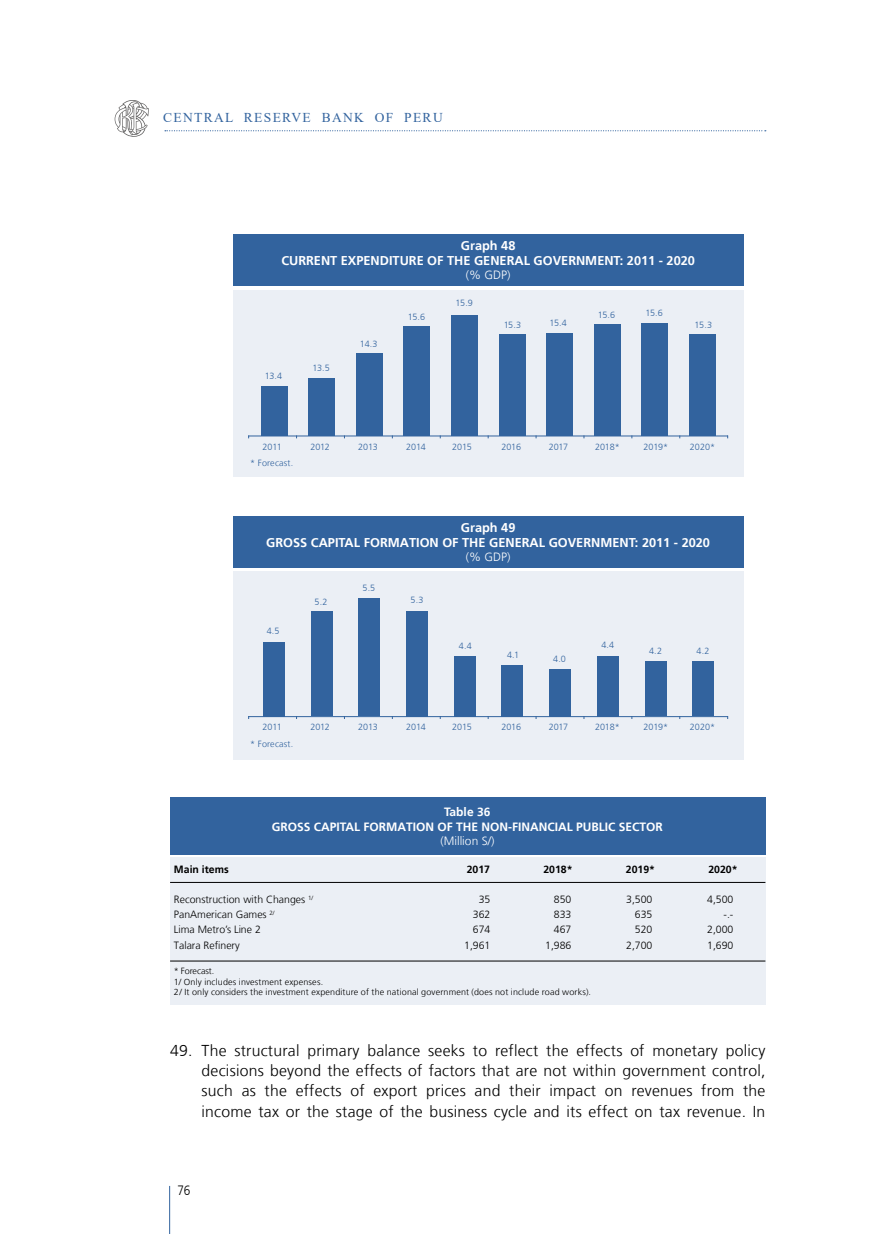
<style>
.page{position:relative;width:893px;height:1234px;background:#fff}
.page>*{position:absolute;margin:0;border:0;box-sizing:border-box;transform-origin:0 0}
.t1{font:300 15.75px/20.2px "Frutiger LT";letter-spacing:.015em;color:#000;text-align:justify}
.t2{font:13.5px "Times New Roman";letter-spacing:.1em;color:#32639e}
.t3{font:300 13.5px "Frutiger LT";color:#000;scale:.88 1}
.t4{font:700 12.75px/15.3px "Frutiger LT";color:#fff;text-align:center}
.t5{font:700 12px/14.4px "Frutiger LT";color:#fff;text-align:center}
.t6{font:300 12px "Frutiger LT";color:#fff}
.t7{font:300 10.5px "Frutiger LT";color:#000}
.t8{font:700 10.5px "Frutiger LT";color:#000}
.t9{font:300 9px "Frutiger LT";letter-spacing:-.015em;color:#32639e}
.t10{font:300 9px "Frutiger LT";letter-spacing:.025em;color:#32639e}
.t11{font:300 9px "Frutiger LT";letter-spacing:-.005em;color:#000}
.t12{font:300 8.85px/10.6px "Frutiger LT";letter-spacing:.015em;color:#000}
</style>
<div class="page">
<svg style="left:165px;top:130px;width:601px;height:1px"></svg>
<hr style="left:169px;top:1185px;width:1px;height:48px;background:#32639e">
<svg style="left:115px;top:100px;width:34px;height:37px"></svg>
<div style="left:233px;top:289px;width:510px;height:187px;background:#ebeff5"></div>
<div style="left:233px;top:234px;width:510px;height:51px;background:#32639e"></div>
<div style="left:261px;top:386px;width:26px;height:49px;background:#32639e"></div>
<div style="left:308px;top:378px;width:26px;height:57px;background:#32639e"></div>
<div style="left:356px;top:353px;width:26px;height:82px;background:#32639e"></div>
<div style="left:404px;top:326px;width:26px;height:109px;background:#32639e"></div>
<div style="left:451px;top:315px;width:27px;height:120px;background:#32639e"></div>
<div style="left:499px;top:334px;width:26px;height:101px;background:#32639e"></div>
<div style="left:690px;top:334px;width:26px;height:101px;background:#32639e"></div>
<div style="left:546px;top:333px;width:27px;height:102px;background:#32639e"></div>
<div style="left:594px;top:324px;width:26px;height:111px;background:#32639e"></div>
<div style="left:642px;top:324px;width:26px;height:111px;background:#32639e"></div>
<hr style="left:249px;top:435px;width:478px;height:1px;background:#32639e">
<div style="left:233px;top:571px;width:510px;height:188px;background:#ebeff5"></div>
<div style="left:233px;top:516px;width:510px;height:51px;background:#32639e"></div>
<div style="left:263px;top:642px;width:22px;height:74px;background:#32639e"></div>
<div style="left:311px;top:611px;width:21px;height:105px;background:#32639e"></div>
<div style="left:358px;top:598px;width:22px;height:118px;background:#32639e"></div>
<div style="left:406px;top:611px;width:22px;height:105px;background:#32639e"></div>
<div style="left:454px;top:656px;width:22px;height:60px;background:#32639e"></div>
<div style="left:502px;top:665px;width:21px;height:51px;background:#32639e"></div>
<div style="left:549px;top:669px;width:22px;height:47px;background:#32639e"></div>
<div style="left:597px;top:655px;width:22px;height:61px;background:#32639e"></div>
<div style="left:645px;top:661px;width:21px;height:55px;background:#32639e"></div>
<div style="left:692px;top:661px;width:22px;height:55px;background:#32639e"></div>
<hr style="left:249px;top:716px;width:478px;height:1px;background:#32639e">
<div style="left:170px;top:856px;width:595px;height:148px;background:#ebeff5"></div>
<div style="left:170px;top:797px;width:595px;height:57px;background:#32639e"></div>
<hr style="left:170px;top:881px;width:595px;height:1px;background:#000">
<hr style="left:170px;top:960px;width:595px;height:1px;background:#000">
<p class="t2" style="left:163px;top:107px;width:281px">CENTRAL RESERVE BANK OF PERU</p>
<p class="t4" style="left:281px;top:238px;width:415px">Graph 48<br>CURRENT EXPENDITURE OF THE GENERAL GOVERNMENT: 2011 - 2020</p>
<p class="t6" style="left:466px;top:268px;width:46px">(% GDP)</p>
<p class="t9" style="left:265px;top:370px;width:19px">13.4</p>
<p class="t9" style="left:312px;top:362px;width:19px">13.5</p>
<p class="t9" style="left:360px;top:338px;width:19px">14.3</p>
<p class="t9" style="left:408px;top:311px;width:19px">15.6</p>
<p class="t9" style="left:456px;top:298px;width:19px">15.9</p>
<p class="t9" style="left:598px;top:309px;width:19px">15.6</p>
<p class="t9" style="left:645px;top:308px;width:19px">15.6</p>
<p class="t9" style="left:504px;top:319px;width:19px">15.3</p>
<p class="t9" style="left:549px;top:317px;width:19px">15.4</p>
<p class="t9" style="left:695px;top:319px;width:19px">15.3</p>
<p class="t9" style="left:263px;top:441px;width:21px">2011</p>
<p class="t9" style="left:310px;top:441px;width:21px">2012</p>
<p class="t9" style="left:358px;top:441px;width:21px">2013</p>
<p class="t9" style="left:406px;top:441px;width:21px">2014</p>
<p class="t9" style="left:452px;top:441px;width:21px">2015</p>
<p class="t9" style="left:501px;top:441px;width:21px">2016</p>
<p class="t9" style="left:549px;top:441px;width:21px">2017</p>
<p class="t9" style="left:595px;top:441px;width:26px">2018*</p>
<p class="t9" style="left:643px;top:441px;width:26px">2019*</p>
<p class="t9" style="left:690px;top:441px;width:27px">2020*</p>
<p class="t10" style="left:250px;top:457px;width:45px">* Forecast.</p>
<p class="t4" style="left:266px;top:519px;width:445px">Graph 49<br>GROSS CAPITAL FORMATION OF THE GENERAL GOVERNMENT: 2011 - 2020</p>
<p class="t6" style="left:466px;top:550px;width:46px">(% GDP)</p>
<p class="t9" style="left:267px;top:626px;width:14px">4.5</p>
<p class="t9" style="left:315px;top:596px;width:14px">5.2</p>
<p class="t9" style="left:363px;top:582px;width:14px">5.5</p>
<p class="t9" style="left:411px;top:595px;width:14px">5.3</p>
<p class="t9" style="left:459px;top:640px;width:14px">4.4</p>
<p class="t9" style="left:507px;top:649px;width:14px">4.1</p>
<p class="t9" style="left:553px;top:653px;width:14px">4.0</p>
<p class="t9" style="left:601px;top:640px;width:14px">4.4</p>
<p class="t9" style="left:649px;top:646px;width:14px">4.2</p>
<p class="t9" style="left:696px;top:646px;width:14px">4.2</p>
<p class="t9" style="left:263px;top:722px;width:21px">2011</p>
<p class="t9" style="left:310px;top:722px;width:21px">2012</p>
<p class="t9" style="left:358px;top:722px;width:21px">2013</p>
<p class="t9" style="left:406px;top:722px;width:21px">2014</p>
<p class="t9" style="left:452px;top:722px;width:21px">2015</p>
<p class="t9" style="left:501px;top:722px;width:21px">2016</p>
<p class="t9" style="left:549px;top:722px;width:21px">2017</p>
<p class="t9" style="left:595px;top:722px;width:26px">2018*</p>
<p class="t9" style="left:643px;top:722px;width:26px">2019*</p>
<p class="t9" style="left:690px;top:722px;width:27px">2020*</p>
<p class="t10" style="left:250px;top:738px;width:45px">* Forecast.</p>
<p class="t5" style="left:272px;top:804px;width:393px">Table 36<br>GROSS CAPITAL FORMATION OF THE NON-FINANCIAL PUBLIC SECTOR</p>
<p class="t6" style="left:440px;top:834px;width:56px">(Million S/)</p>
<p class="t8" style="left:174px;top:863px;width:56px">Main items</p>
<p class="t8" style="left:467px;top:863px;width:25px">2017</p>
<p class="t8" style="left:543px;top:863px;width:31px">2018*</p>
<p class="t8" style="left:626px;top:863px;width:31px">2019*</p>
<p class="t8" style="left:708px;top:863px;width:31px">2020*</p>
<p class="t7" style="left:174px;top:893px;width:141px">Reconstruction with Changes <sup>1/</sup></p>
<p class="t7" style="left:479px;top:893px;width:13px">35</p>
<p class="t7" style="left:554px;top:893px;width:19px">850</p>
<p class="t7" style="left:626px;top:893px;width:28px">3,500</p>
<p class="t7" style="left:707px;top:893px;width:28px">4,500</p>
<p class="t7" style="left:174px;top:908px;width:102px">PanAmerican Games <sup>2/</sup></p>
<p class="t7" style="left:473px;top:908px;width:19px">362</p>
<p class="t7" style="left:554px;top:908px;width:19px">833</p>
<p class="t7" style="left:635px;top:908px;width:19px">635</p>
<p class="t7" style="left:723px;top:908px;width:11px">-.-</p>
<p class="t7" style="left:174px;top:923px;width:88px">Lima Metro’s Line 2</p>
<p class="t7" style="left:473px;top:923px;width:19px">674</p>
<p class="t7" style="left:554px;top:923px;width:19px">467</p>
<p class="t7" style="left:635px;top:923px;width:19px">520</p>
<p class="t7" style="left:707px;top:923px;width:28px">2,000</p>
<p class="t7" style="left:174px;top:938px;width:67px">Talara Refinery</p>
<p class="t7" style="left:464px;top:938px;width:28px">1,961</p>
<p class="t7" style="left:545px;top:938px;width:28px">1,986</p>
<p class="t7" style="left:626px;top:938px;width:28px">2,700</p>
<p class="t7" style="left:707px;top:938px;width:28px">1,690</p>
<p class="t11" style="left:174px;top:965px;width:42px">* Forecast.</p>
<p class="t12" style="left:174px;top:976px;width:419px">1/ Only includes investment expenses.<br>2/ It only considers the investment expenditure of the national government (does not include road works).</p>
<p class="t1" style="left:202px;top:1040px;width:565px;text-indent:-32px">49. The structural primary balance seeks to reflect the effects of monetary policy decisions beyond the effects of factors that are not within government control, such as the effects of export prices and their impact on revenues from the income tax or the stage of the business cycle and its effect on tax revenue. In</p>
<p class="t3" style="left:177px;top:1182px;width:16px">76</p>
</div>
